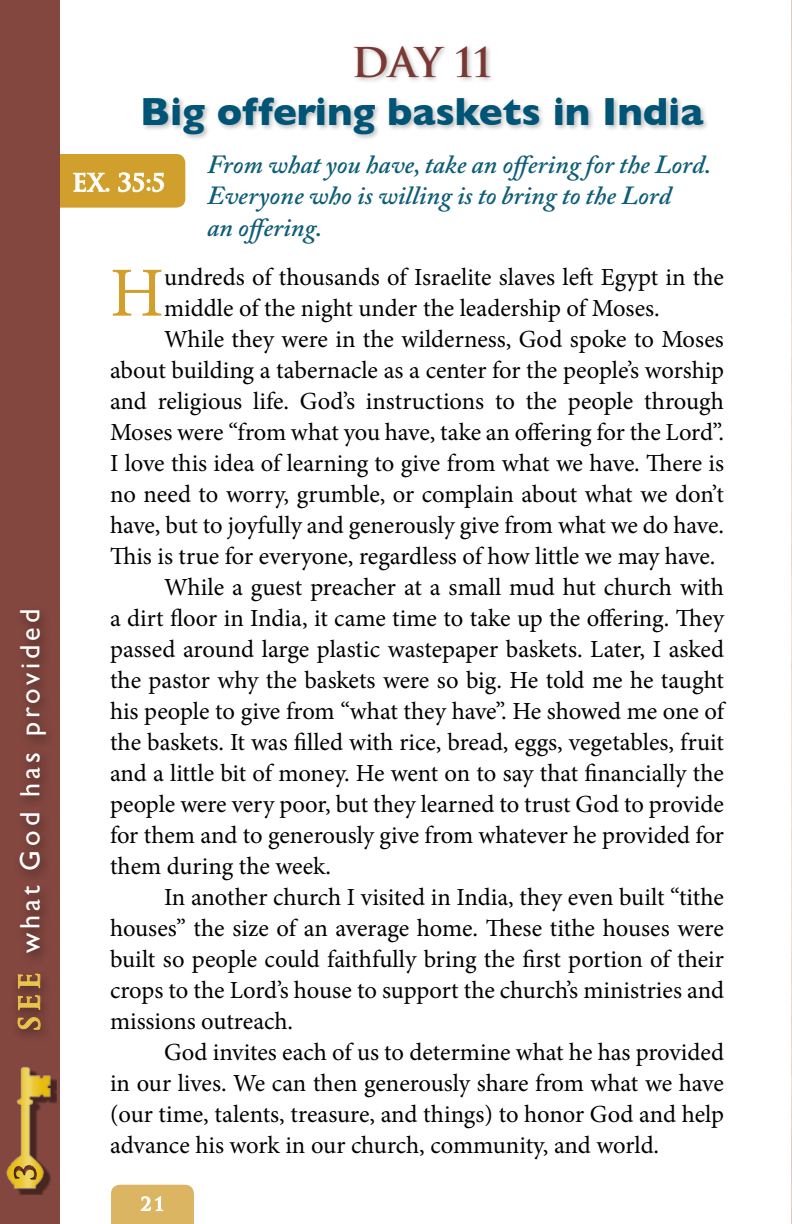
<style>
.page{position:relative;width:792px;height:1224px;background:#fff}
.page>*{position:absolute;margin:0;border:0;box-sizing:border-box;transform-origin:0 0}
.t1{font:70.6px "Minion Pro";color:#d1a02c}
.t2{font:700 40px "Gill Sans";color:#005476}
.t3{font:700 40px "Trajan";color:#793833}
.t4{font:28px "Gill Sans";letter-spacing:.14em;color:#fff}
.t5{font:700 28px "Trajan";color:#793833}
.t6{font:italic 600 26px/31.2px "Adobe Caslon Pro";color:#0e5d78}
.t7{font:24.6px "Minion Pro";letter-spacing:-.005em;color:#000}
.t8{font:700 24px "Trajan";color:#fff}
.t9{font:700 18px "Trajan Pro";color:#fff}
.s1{font-family:"Trajan";font-weight:700;color:#eac54b}
</style>
<div class="page">
<div style="left:111px;top:1185px;width:83px;height:39px;background:#dcb563"></div>
<img style="left:791px;top:0;width:1px;height:1224px">
<div style="left:0;top:0;width:60px;height:1224px;background:#834740"></div>
<div style="left:10px;top:605px;width:48px;height:439px;background:#000;opacity:.47"></div>
<svg style="left:17px;top:973px;width:24px;height:57px"></svg>
<div style="left:141px;top:44px;width:569px;height:97px;background:#000;opacity:.26"></div>
<svg style="left:60px;top:154px;width:125px;height:54px;background:#d4a73d"></svg>
<div style="left:9px;top:1069px;width:48px;height:126px;background:#000;opacity:.46"></div>
<img style="left:9px;top:1066px;width:43px;height:129px">
<div style="left:5px;top:1118px;width:40px;height:68px;background:#000;opacity:.75"></div>
<p class="t4" style="left:14px;top:1032px;width:424px;rotate:-90deg"><span class="s1">SEE</span> what God has provided</p>
<p class="t5" style="left:8px;top:1180px;width:18px;rotate:-90deg">3</p>
<h2 class="t3" style="left:352px;top:38px;width:142px">Day 11</h2>
<h2 class="t2" style="left:140px;top:89px;width:565px">Big offering baskets in India</h2>
<p class="t8" style="left:72px;top:168px;width:95px">EX. 35:5</p>
<p class="t6" style="left:207px;top:149px;width:506px">From what you have, take an offering for the Lord.<br>Everyone who is willing is to bring to the Lord<br>an offering.</p>
<h1 class="t1" style="left:110px;top:246px;width:56px">H</h1>
<p class="t7" style="left:164px;top:260px;width:562px">undreds of thousands of Israelite slaves left Egypt in the</p>
<p class="t7" style="left:164px;top:291px;width:497px">middle of the night under the leadership of Moses.</p>
<p class="t7" style="left:164px;top:322px;width:561px">While they were in the wilderness, God spoke to Moses</p>
<p class="t7" style="left:110px;top:353px;width:616px">about building a tabernacle as a center for the people’s worship</p>
<p class="t7" style="left:110px;top:384px;width:615px">and religious life. God’s instructions to the people through</p>
<p class="t7" style="left:110px;top:415px;width:615px">Moses were “from what you have, take an offering for the Lord”.</p>
<p class="t7" style="left:110px;top:446px;width:616px">I love this idea of learning to give from what we have. There is</p>
<p class="t7" style="left:110px;top:477px;width:615px">no need to worry, grumble, or complain about what we don’t</p>
<p class="t7" style="left:110px;top:508px;width:615px">have, but to joyfully and generously give from what we do have.</p>
<p class="t7" style="left:110px;top:539px;width:607px">This is true for everyone, regardless of how little we may have.</p>
<p class="t7" style="left:164px;top:570px;width:562px">While a guest preacher at a small mud hut church with</p>
<p class="t7" style="left:110px;top:601px;width:616px">a dirt floor in India, it came time to take up the offering. They</p>
<p class="t7" style="left:110px;top:632px;width:616px">passed around large plastic wastepaper baskets. Later, I asked</p>
<p class="t7" style="left:110px;top:663px;width:615px">the pastor why the baskets were so big. He told me he taught</p>
<p class="t7" style="left:110px;top:694px;width:615px">his people to give from “what they have”. He showed me one of</p>
<p class="t7" style="left:110px;top:725px;width:616px">the baskets. It was filled with rice, bread, eggs, vegetables, fruit</p>
<p class="t7" style="left:110px;top:756px;width:615px">and a little bit of money. He went on to say that financially the</p>
<p class="t7" style="left:110px;top:787px;width:616px">people were very poor, but they learned to trust God to provide</p>
<p class="t7" style="left:110px;top:818px;width:616px">for them and to generously give from whatever he provided for</p>
<p class="t7" style="left:110px;top:849px;width:222px">them during the week.</p>
<p class="t7" style="left:164px;top:880px;width:562px">In another church I visited in India, they even built “tithe</p>
<p class="t7" style="left:110px;top:911px;width:615px">houses” the size of an average home. These tithe houses were</p>
<p class="t7" style="left:110px;top:942px;width:616px">built so people could faithfully bring the first portion of their</p>
<p class="t7" style="left:110px;top:973px;width:616px">crops to the Lord’s house to support the church’s ministries and</p>
<p class="t7" style="left:110px;top:1004px;width:185px">missions outreach.</p>
<p class="t7" style="left:164px;top:1035px;width:561px">God invites each of us to determine what he has provided</p>
<p class="t7" style="left:110px;top:1066px;width:615px">in our lives. We can then generously share from what we have</p>
<p class="t7" style="left:110px;top:1097px;width:616px">(our time, talents, treasure, and things) to honor God and help</p>
<p class="t7" style="left:110px;top:1128px;width:551px">advance his work in our church, community, and world.</p>
<p class="t9" style="left:140px;top:1193px;width:26px">21</p>
</div>
